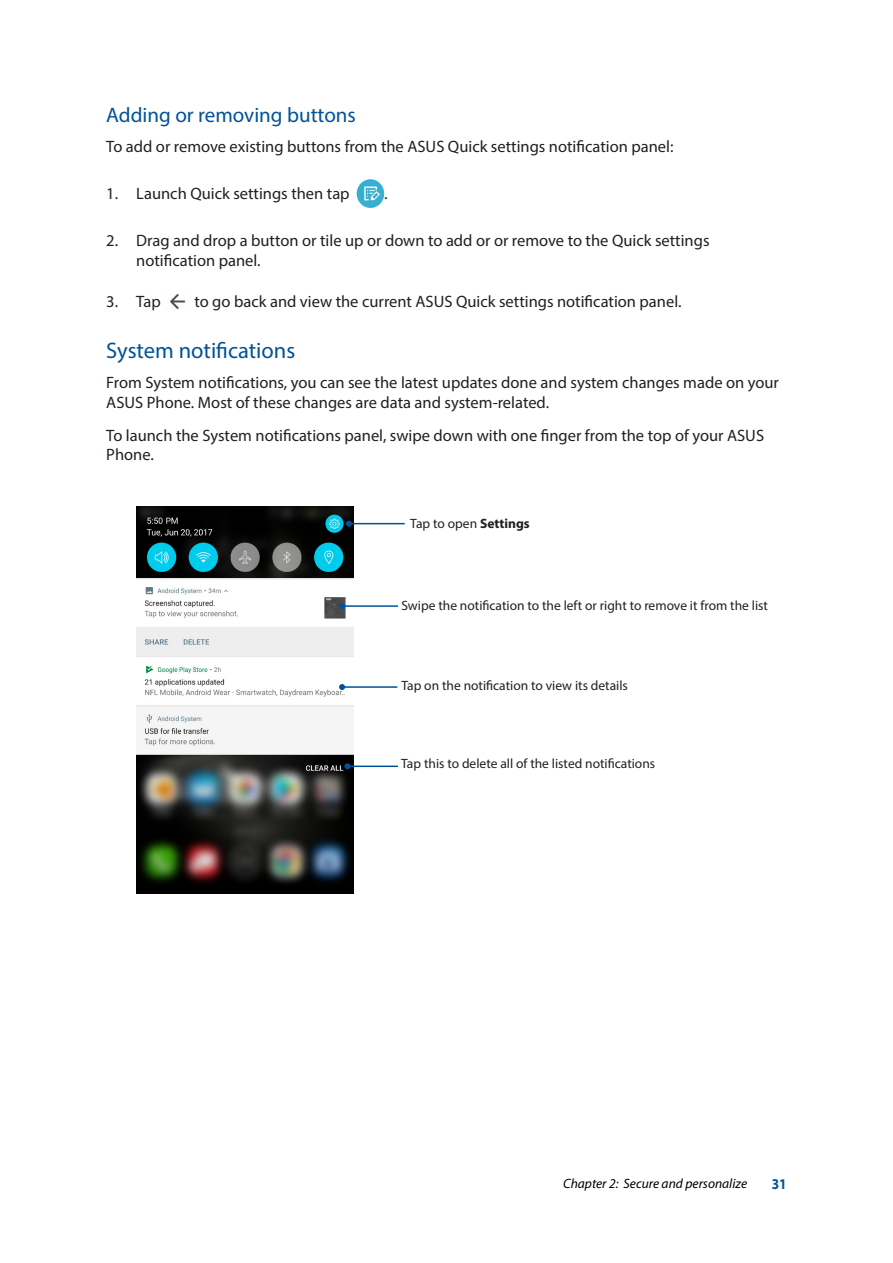
<style>
.page{position:relative;width:893px;height:1263px;background:#fff}
.page>*{position:absolute;margin:0;border:0;box-sizing:border-box;transform-origin:0 0}
.Heading_1{font:22.5px "Myriad Pro";color:#01529a}
.Heading_2{font:21px "Myriad Pro";color:#01529a}
.Body_Text{font:16.5px/19.8px "Myriad Pro";color:#231f20}
.List{font:16.5px/19.8px "Myriad Pro";color:#231f20}
.t1{font:700 15px "Myriad Pro";color:#01529a;scale:.9 1}
.Figure_Label_-_Left{font:13.5px "Myriad Pro";color:#231f20}
.t2{font:italic 13.5px "Myriad Pro";color:#000}
.s1{font-weight:700}
</style>
<div class="page">
<img style="left:136px;top:507px;width:218px;height:387px">
<img style="left:357px;top:179px;width:27px;height:29px">
<img style="left:170px;top:293px;width:16px;height:17px">
<hr style="left:347px;top:765px;width:51px;height:2px;background:#01529a">
<svg style="left:344px;top:763px;width:6px;height:6px"></svg>
<hr style="left:342px;top:605px;width:56px;height:2px;background:#01529a">
<svg style="left:339px;top:603px;width:6px;height:6px"></svg>
<hr style="left:342px;top:686px;width:55px;height:2px;background:#01529a">
<svg style="left:339px;top:684px;width:6px;height:6px"></svg>
<hr style="left:349px;top:523px;width:56px;height:1px;background:#01529a">
<svg style="left:346px;top:521px;width:6px;height:6px"></svg>
<p class="Heading_2" style="left:106px;top:102px;width:251px">Adding or removing buttons</p>
<p class="Body_Text" style="left:106px;top:136px;width:569px">To add or remove existing buttons from the ASUS Quick settings notification panel:</p>
<p class="List" style="left:106px;top:183px;width:245px">1. Launch Quick settings then tap</p>
<p class="List" style="left:384px;top:183px;width:5px">.</p>
<p class="List" style="left:136px;top:231px;width:575px;text-indent:-30px">2. Drag and drop a button or tile up or down to add or or remove to the Quick settings notification panel.</p>
<p class="List" style="left:106px;top:292px;width:56px">3. Tap</p>
<p class="List" style="left:194px;top:292px;width:489px">to go back and view the current ASUS Quick settings notification panel.</p>
<p class="Heading_1" style="left:106px;top:336px;width:191px">System notifications</p>
<p class="Body_Text" style="left:106px;top:373px;width:674px">From System notifications, you can see the latest updates done and system changes made on your<br>ASUS Phone. Most of these changes are data and system-related.</p>
<p class="Body_Text" style="left:106px;top:425px;width:659px">To launch the System notifications panel, swipe down with one finger from the top of your ASUS<br>Phone.</p>
<p class="Figure_Label_-_Left" style="left:410px;top:515px;width:121px">Tap to open <span class="s1">Settings</span></p>
<p class="Figure_Label_-_Left" style="left:401px;top:597px;width:368px">Swipe the notification to the left or right to remove it from the list</p>
<p class="Figure_Label_-_Left" style="left:401px;top:677px;width:228px">Tap on the notification to view its details</p>
<p class="Figure_Label_-_Left" style="left:401px;top:755px;width:256px">Tap this to delete all of the listed notifications</p>
<p class="t2" style="left:563px;top:1175px;width:185px">Chapter 2: Secure and personalize</p>
<p class="t1" style="left:772px;top:1174px;width:18px">31</p>
</div>
